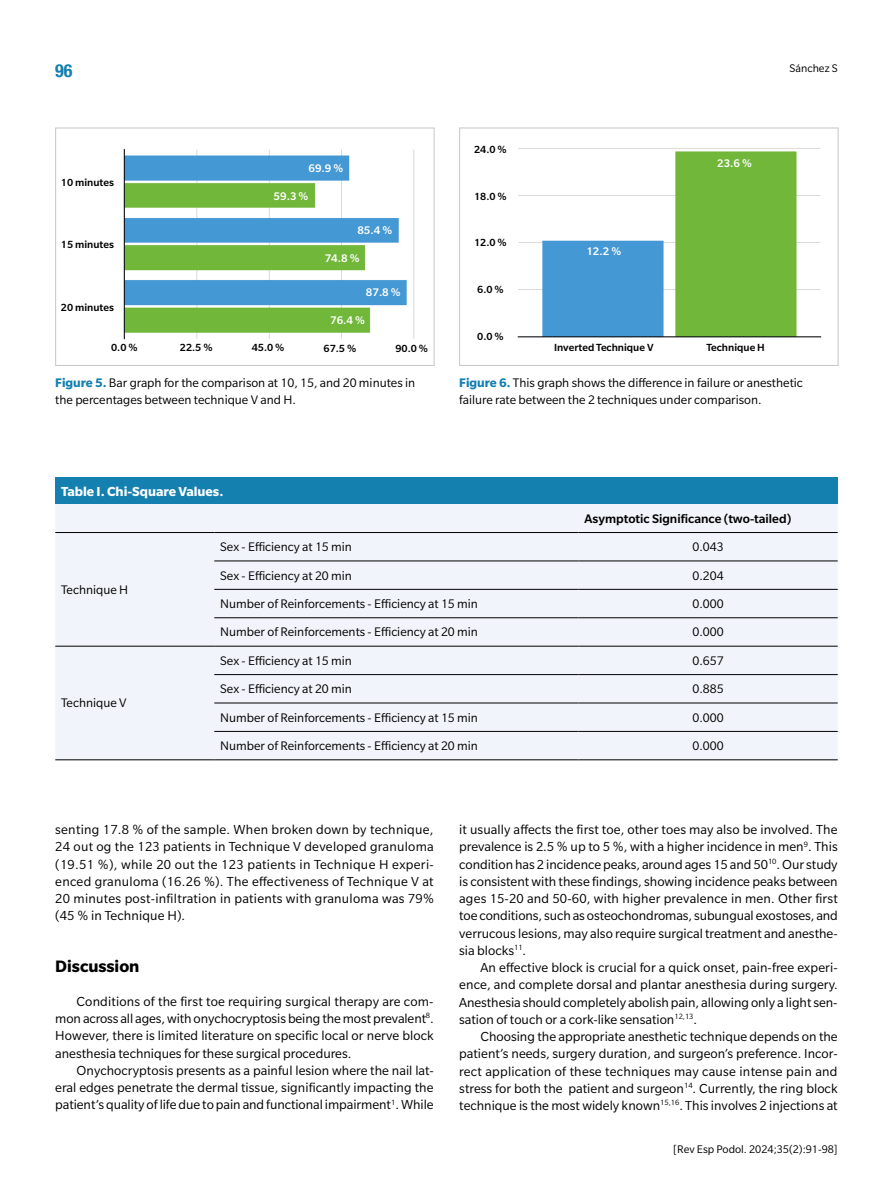
<style>
.page{position:relative;width:893px;height:1191px;background:#fff}
.page>*{position:absolute;margin:0;border:0;box-sizing:border-box;transform-origin:0 0}
.t1{font:700 18px "Slate Pro";color:#000}
.t2{font:700 condensed 18px "Helvetica Neue LT Std";color:#1380b0}
.t3{font:14.25px/17.2px "Slate Pro";color:#000;text-align:justify}
.t4{font:700 14.25px "Slate Pro";color:#fff}
.t5{font:13.5px/16.2px "Slate Pro";color:#000}
.t6{font:500 13.5px "Slate Pro";color:#000}
.t7{font:500 12px "Slate Pro";color:#fff}
.t8{font:12px "Slate Pro";color:#000}
.t9{font:500 11.25px "Slate Pro";color:#000}
.s1{font-weight:700;color:#1380b0}
</style>
<div class="page">
<img style="left:123px;top:148px;width:292px;height:192px">
<div style="left:55px;top:128px;width:379px;height:238px;border:1px solid #c6c6c6"></div>
<img style="left:517px;top:148px;width:305px;height:190px">
<div style="left:459px;top:128px;width:379px;height:238px;border:1px solid #c6c6c6"></div>
<div style="left:55px;top:478px;width:783px;height:26px;background:#1380b0"></div>
<div style="left:55px;top:504px;width:783px;height:255px;background:#f1f4fa"></div>
<hr style="left:55px;top:532px;width:159px;height:1px;background:#000">
<hr style="left:214px;top:532px;width:365px;height:1px;background:#000">
<hr style="left:579px;top:532px;width:259px;height:1px;background:#000">
<hr style="left:214px;top:560px;width:365px;height:1px;background:#000">
<hr style="left:579px;top:560px;width:259px;height:1px;background:#000">
<hr style="left:214px;top:589px;width:365px;height:1px;background:#000">
<hr style="left:579px;top:589px;width:259px;height:1px;background:#000">
<hr style="left:214px;top:617px;width:365px;height:1px;background:#000">
<hr style="left:579px;top:617px;width:259px;height:1px;background:#000">
<hr style="left:55px;top:646px;width:159px;height:1px;background:#000">
<hr style="left:55px;top:759px;width:159px;height:1px;background:#000">
<hr style="left:214px;top:646px;width:365px;height:1px;background:#000">
<hr style="left:579px;top:646px;width:259px;height:1px;background:#000">
<hr style="left:214px;top:674px;width:365px;height:1px;background:#000">
<hr style="left:579px;top:674px;width:259px;height:1px;background:#000">
<hr style="left:214px;top:702px;width:365px;height:1px;background:#000">
<hr style="left:579px;top:702px;width:259px;height:1px;background:#000">
<hr style="left:214px;top:731px;width:365px;height:1px;background:#000">
<hr style="left:579px;top:731px;width:259px;height:1px;background:#000">
<hr style="left:214px;top:759px;width:365px;height:1px;background:#000">
<hr style="left:579px;top:759px;width:259px;height:1px;background:#000">
<p class="t2" style="left:55px;top:59px;width:19px">96</p>
<p class="t8" style="left:790px;top:62px;width:50px">Sánchez S</p>
<p class="t9" style="left:474px;top:144px;width:34px">24.0 %</p>
<p class="t9" style="left:474px;top:190px;width:34px">18.0 %</p>
<p class="t9" style="left:474px;top:236px;width:34px">12.0 %</p>
<p class="t9" style="left:477px;top:284px;width:28px">6.0 %</p>
<p class="t9" style="left:477px;top:331px;width:28px">0.0 %</p>
<p class="t7" style="left:717px;top:156px;width:36px">23.6 %</p>
<p class="t7" style="left:308px;top:162px;width:36px">69.9 %</p>
<p class="t9" style="left:61px;top:176px;width:54px">10 minutes</p>
<p class="t7" style="left:274px;top:190px;width:36px">59.3 %</p>
<p class="t7" style="left:357px;top:224px;width:36px">85.4 %</p>
<p class="t7" style="left:325px;top:252px;width:36px">74.8 %</p>
<p class="t7" style="left:366px;top:286px;width:36px">87.8 %</p>
<p class="t7" style="left:330px;top:314px;width:36px">76.4 %</p>
<p class="t9" style="left:61px;top:238px;width:54px">15 minutes</p>
<p class="t7" style="left:586px;top:244px;width:36px">12.2 %</p>
<p class="t9" style="left:61px;top:302px;width:54px">20 minutes</p>
<p class="t9" style="left:111px;top:341px;width:28px">0.0 %</p>
<p class="t9" style="left:180px;top:341px;width:34px">22.5 %</p>
<p class="t9" style="left:252px;top:341px;width:34px">45.0 %</p>
<p class="t9" style="left:324px;top:342px;width:34px">67.5 %</p>
<p class="t9" style="left:395px;top:342px;width:34px">90.0 %</p>
<p class="t9" style="left:554px;top:341px;width:101px">Inverted Technique V</p>
<p class="t9" style="left:706px;top:341px;width:60px">Technique H</p>
<p class="t5" style="left:55px;top:375px;width:361px"><span class="s1">Figure 5.</span> Bar graph for the comparison at 10, 15, and 20 minutes in the percentages between technique V and H.</p>
<p class="t5" style="left:459px;top:375px;width:345px"><span class="s1">Figure 6.</span> This graph shows the difference in failure or anesthetic failure rate between the 2 techniques under comparison.</p>
<p class="t4" style="left:61px;top:483px;width:164px">Table I. Chi-Square Values.</p>
<p class="t6" style="left:585px;top:511px;width:208px">Asymptotic Significance (two-tailed)</p>
<p class="t5" style="left:61px;top:581px;width:69px">Technique H</p>
<p class="t5" style="left:61px;top:695px;width:67px">Technique V</p>
<p class="t5" style="left:220px;top:539px;width:133px">Sex - Efficiency at 15 min</p>
<p class="t5" style="left:693px;top:539px;width:33px">0.043</p>
<p class="t5" style="left:220px;top:567px;width:133px">Sex - Efficiency at 20 min</p>
<p class="t5" style="left:693px;top:567px;width:33px">0.204</p>
<p class="t5" style="left:220px;top:595px;width:259px">Number of Reinforcements - Efficiency at 15 min</p>
<p class="t5" style="left:693px;top:595px;width:33px">0.000</p>
<p class="t5" style="left:220px;top:624px;width:259px">Number of Reinforcements - Efficiency at 20 min</p>
<p class="t5" style="left:693px;top:624px;width:33px">0.000</p>
<p class="t5" style="left:220px;top:652px;width:133px">Sex - Efficiency at 15 min</p>
<p class="t5" style="left:693px;top:652px;width:33px">0.657</p>
<p class="t5" style="left:220px;top:681px;width:133px">Sex - Efficiency at 20 min</p>
<p class="t5" style="left:693px;top:681px;width:33px">0.885</p>
<p class="t5" style="left:220px;top:709px;width:259px">Number of Reinforcements - Efficiency at 15 min</p>
<p class="t5" style="left:693px;top:709px;width:33px">0.000</p>
<p class="t5" style="left:220px;top:737px;width:259px">Number of Reinforcements - Efficiency at 20 min</p>
<p class="t5" style="left:693px;top:737px;width:33px">0.000</p>
<p class="t3" style="left:55px;top:821px;width:380px">senting 17.8 % of the sample. When broken down by technique, 24 out og the 123 patients in Technique V developed granuloma (19.51 %), while 20 out the 123 patients in Technique H experi&shy;enced granuloma (16.26 %). The effectiveness of Technique V at 20 minutes post-infiltration in patients with granuloma was 79% (45 % in Technique H).</p>
<p class="t1" style="left:55px;top:956px;width:86px">Discussion</p>
<p class="t3" style="left:55px;top:992px;width:380px;text-indent:21px">Conditions of the first toe requiring surgical therapy are com&shy;mon across all ages, with onychocryptosis being the most prevalent<sup>8</sup>.<br>However, there is limited literature on specific local or nerve block anesthesia techniques for these surgical procedures.</p>
<p class="t3" style="left:55px;top:1061px;width:380px;text-indent:21px">Onychocryptosis presents as a painful lesion where the nail lat&shy;eral edges penetrate the dermal tissue, significantly impacting the patient’s quality of life due to pain and functional impairment<sup>1</sup>. While</p>
<p class="t3" style="left:459px;top:821px;width:380px">it usually affects the first toe, other toes may also be involved. The prevalence is 2.5 % up to 5 %, with a higher incidence in men<sup>9</sup>. This condition has 2 incidence peaks, around ages 15 and 50<sup>10</sup>. Our study is consistent with these findings, showing incidence peaks between ages 15-20 and 50-60, with higher prevalence in men. Other first toe conditions, such as osteochondromas, subungual exostoses, and verrucous lesions, may also require surgical treatment and anesthe&shy;sia blocks<sup>11</sup>.</p>
<p class="t3" style="left:459px;top:959px;width:380px;text-indent:21px">An effective block is crucial for a quick onset, pain-free experi&shy;ence, and complete dorsal and plantar anesthesia during surgery.<br>Anesthesia should completely abolish pain, allowing only a light sen&shy;sation of touch or a cork-like sensation<sup>12,13</sup>.</p>
<p class="t3" style="left:459px;top:1028px;width:380px;text-indent:21px">Choosing the appropriate anesthetic technique depends on the patient’s needs, surgery duration, and surgeon’s preference. Incor&shy;rect application of these techniques may cause intense pain and stress for both the patient and surgeon<sup>14</sup>. Currently, the ring block technique is the most widely known<sup>15,16</sup>. This involves 2 injections at</p>
<p class="t8" style="left:673px;top:1143px;width:166px">[Rev Esp Podol. 2024;35(2):91-98]</p>
</div>
